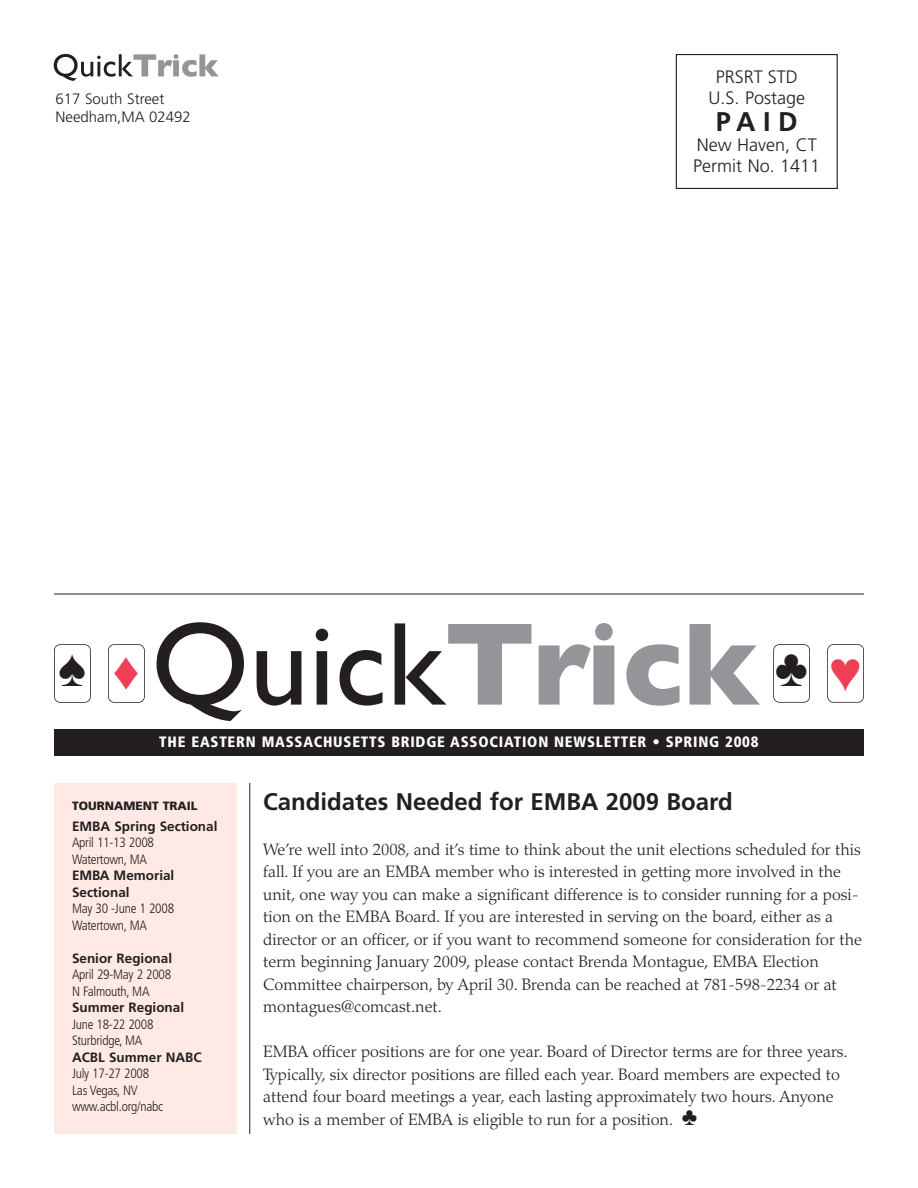
<style>
.page{position:relative;width:918px;height:1188px;background:#fff}
.page>*{position:absolute;margin:0;border:0;box-sizing:border-box;transform-origin:0 0}
.t1{font:700 27px "Frutiger";color:#231f20}
.t2{font:700 24px "Frutiger";color:#231f20}
.t3{font:300 18px/21.6px "Frutiger";color:#231f20;text-align:center}
.t4{font:300 16.5px/22.5px "Palatino";color:#231f20}
.t5{font:900 condensed 15px "Frutiger";letter-spacing:.05em;color:#fff}
.t6{font:300 15px/18px "Frutiger";color:#231f20}
.t7{font:300 condensed 13.5px/16.5px "Frutiger";letter-spacing:-.02em;color:#231f20}
.t8{font:700 13.5px/16.5px "Frutiger";color:#231f20}
.t9{font:900 12px "Frutiger";color:#231f20}
</style>
<div class="page">
<svg style="left:157px;top:622px;width:87px;height:99px"></svg>
<svg style="left:257px;top:651px;width:44px;height:55px"></svg>
<svg style="left:316px;top:629px;width:12px;height:76px"></svg>
<svg style="left:340px;top:650px;width:43px;height:56px"></svg>
<svg style="left:395px;top:623px;width:136px;height:82px"></svg>
<svg style="left:539px;top:623px;width:75px;height:82px"></svg>
<svg style="left:626px;top:644px;width:54px;height:62px"></svg>
<svg style="left:690px;top:624px;width:70px;height:81px"></svg>
<div style="left:827px;top:644px;width:37px;height:59px;border:2px solid #231f20;border-radius:6px"></div>
<div style="left:773px;top:644px;width:37px;height:59px;border:2px solid #231f20;border-radius:6px"></div>
<div style="left:108px;top:644px;width:37px;height:59px;border:2px solid #231f20;border-radius:6px"></div>
<div style="left:54px;top:644px;width:37px;height:59px;border:2px solid #231f20;border-radius:6px"></div>
<svg style="left:54px;top:54px;width:165px;height:27px"></svg>
<div style="left:676px;top:54px;width:162px;height:135px;border:1px solid #231f20"></div>
<hr style="left:54px;top:594px;width:810px;height:1px;background:#231f20">
<div style="left:54px;top:729px;width:810px;height:27px;background:#231f20"></div>
<div style="left:54px;top:783px;width:182px;height:351px;background:#fee9e5"></div>
<hr style="left:249px;top:783px;width:1px;height:351px;background:#231f20">
<svg style="left:807px;top:655px;width:23px;height:36px"></svg>
<p class="t6" style="left:56px;top:91px;width:137px">617 South Street<br>Needham,MA 02492</p>
<p class="t3" style="left:709px;top:67px;width:98px">PRSRT STD<br>U.S. Postage</p>
<h1 class="t1" style="left:716px;top:111px;width:84px">PAID</h1>
<p class="t3" style="left:693px;top:135px;width:129px;text-align:left">New Haven, CT<br>Permit No. 1411</p>
<p class="t5" style="left:159px;top:735px;width:601px">THE EASTERN MASSACHUSETTS BRIDGE ASSOCIATION NEWSLETTER • SPRING 2008</p>
<p class="t9" style="left:72px;top:801px;width:127px">TOURNAMENT TRAIL</p>
<p class="t8" style="left:72px;top:819px;width:147px">EMBA Spring Sectional</p>
<p class="t7" style="left:72px;top:836px;width:84px">April 11-13 2008<br>Watertown, MA</p>
<p class="t8" style="left:72px;top:869px;width:104px">EMBA Memorial<br>Sectional</p>
<p class="t7" style="left:72px;top:902px;width:104px">May 30 -June 1 2008<br>Watertown, MA</p>
<p class="t8" style="left:72px;top:951px;width:102px">Senior Regional</p>
<p class="t7" style="left:72px;top:968px;width:101px">April 29-May 2 2008<br>N Falmouth, MA</p>
<p class="t8" style="left:72px;top:1001px;width:114px">Summer Regional</p>
<p class="t7" style="left:72px;top:1017px;width:83px">June 18-22 2008<br>Sturbridge, MA</p>
<p class="t8" style="left:72px;top:1050px;width:131px">ACBL Summer NABC</p>
<p class="t7" style="left:72px;top:1067px;width:93px">July 17-27 2008<br>Las Vegas, NV www.acbl.org/nabc</p>
<h2 class="t2" style="left:263px;top:792px;width:471px">Candidates Needed for EMBA 2009 Board</h2>
<p class="t4" style="left:263px;top:840px;width:600px">We’re well into 2008, and it’s time to think about the unit elections scheduled for this fall. If you are an EMBA member who is interested in getting more involved in the unit, one way you can make a significant difference is to consider running for a posi&shy;tion on the EMBA Board. If you are interested in serving on the board, either as a director or an officer, or if you want to recommend someone for consideration for the term beginning January 2009, please contact Brenda Montague, EMBA Election Committee chairperson, by April 30. Brenda can be reached at 781-598-2234 or at montagues@comcast.net.</p>
<p class="t4" style="left:263px;top:1043px;width:586px">EMBA officer positions are for one year. Board of Director terms are for three years.<br>Typically, six director positions are filled each year. Board members are expected to attend four board meetings a year, each lasting approximately two hours. Anyone who is a member of EMBA is eligible to run for a position. ♣</p>
</div>
